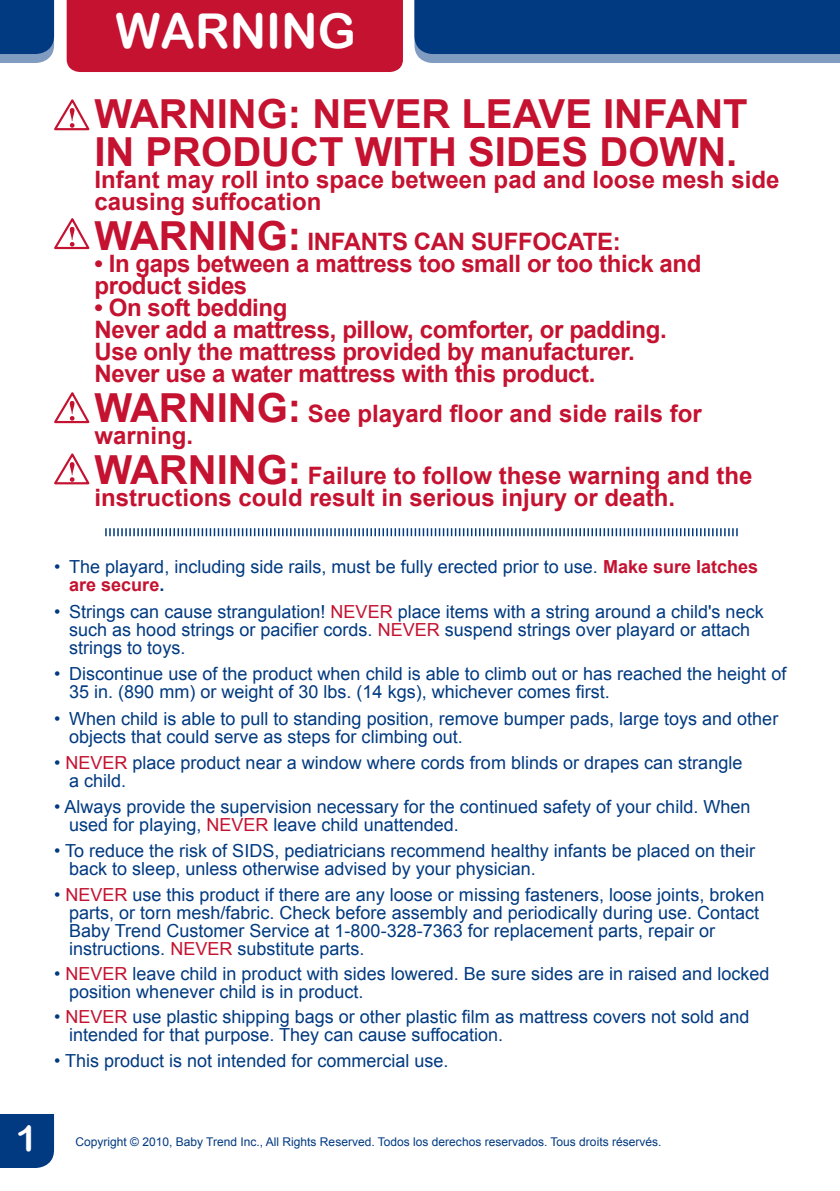
<style>
.page{position:relative;width:840px;height:1191px;background:#fff}
.page>*{position:absolute;margin:0;border:0;box-sizing:border-box;transform-origin:0 0}
.t1{font:48px "Arial Rounded MT Bold";color:#fff}
.t2{font:700 40px/38px "Arial";color:#c41230}
.t3{font:36px "Arial Rounded MT Bold";color:#fff}
.t4{font:700 24px/22px "Arial";letter-spacing:-.015em;color:#c41230}
.t5{font:18px/18px "Arial";color:#013a81}
.t6{font:12px "Arial";color:#013a81}
.s1{font-size:40px}
.s2{font-weight:700;color:#c41230}
.s3{font-weight:700}
.s4{color:#c41230}
</style>
<div class="page">
<div style="left:67px;top:0;width:336px;height:72px;background:#c41230"></div>
<svg style="left:414px;top:0;width:425px;height:63px;background:#13488a"></svg>
<div style="left:0;top:1114px;width:54px;height:54px;background:#013a81"></div>
<svg style="left:0;top:0;width:54px;height:63px;background:#174b8c"></svg>
<svg style="left:105px;top:528px;width:632px;height:8px"></svg>
<svg style="left:54px;top:99px;width:36px;height:32px"></svg>
<svg style="left:54px;top:218px;width:36px;height:32px"></svg>
<svg style="left:54px;top:392px;width:36px;height:32px"></svg>
<svg style="left:54px;top:453px;width:36px;height:32px"></svg>
<h1 class="t1" style="left:115px;top:2px;width:242px">WARNING</h1>
<h2 class="t2" style="left:94px;top:96px;width:654px">WARNING: NEVER LEAVE INFANT<br>IN PRODUCT WITH SIDES DOWN.</h2>
<h3 class="t4" style="left:94px;top:170px;width:686px">Infant may roll into space between pad and loose mesh side causing suffocation</h3>
<h3 class="t4" style="left:94px;top:232px;width:527px"><span class="s1">WARNING:</span> INFANTS CAN SUFFOCATE:</h3>
<h3 class="t4" style="left:94px;top:254px;width:608px">• In gaps between a mattress too small or too thick and product sides</h3>
<h3 class="t4" style="left:94px;top:298px;width:573px">• On soft bedding<br>Never add a mattress, pillow, comforter, or padding.<br>Use only the mattress provided by manufacturer.<br>Never use a water mattress with this product.</h3>
<h3 class="t4" style="left:94px;top:404px;width:608px"><span class="s1">WARNING:</span> See playard floor and side rails for warning.</h3>
<h3 class="t4" style="left:94px;top:466px;width:659px"><span class="s1">WARNING:</span> Failure to follow these warning and the instructions could result in serious injury or death.</h3>
<p class="t5" style="left:69px;top:558px;width:690px;text-indent:-15px">• The playard, including side rails, must be fully erected prior to use. <span class="s2">Make sure latches are secure</span><span class="s3">.</span></p>
<p class="t5" style="left:69px;top:602px;width:695px;text-indent:-15px">• Strings can cause strangulation! <span class="s4">NEVER</span> place items with a string around a child's neck such as hood strings or pacifier cords. <span class="s4">NEVER</span> suspend strings over playard or attach strings to toys.</p>
<p class="t5" style="left:69px;top:665px;width:718px;text-indent:-15px">• Discontinue use of the product when child is able to climb out or has reached the height of<br>35 in. (890 mm) or weight of 30 lbs. (14 kgs), whichever comes first.</p>
<p class="t5" style="left:69px;top:709px;width:710px;text-indent:-15px">• When child is able to pull to standing position, remove bumper pads, large toys and other objects that could serve as steps for climbing out.</p>
<p class="t5" style="left:69px;top:754px;width:674px;text-indent:-15px">• <span class="s4">NEVER</span> place product near a window where cords from blinds or drapes can strangle a child.</p>
<p class="t5" style="left:69px;top:798px;width:682px;text-indent:-15px">• Always provide the supervision necessary for the continued safety of your child. When used for playing, <span class="s4">NEVER</span> leave child unattended.</p>
<p class="t5" style="left:69px;top:841px;width:687px;text-indent:-15px">• To reduce the risk of SIDS, pediatricians recommend healthy infants be placed on their back to sleep, unless otherwise advised by your physician.</p>
<p class="t5" style="left:69px;top:886px;width:696px;text-indent:-15px">• <span class="s4">NEVER</span> use this product if there are any loose or missing fasteners, loose joints, broken parts, or torn mesh/fabric. Check before assembly and periodically during use. Contact Baby Trend Customer Service at 1-800-328-7363 for replacement parts, repair or instructions. <span class="s4">NEVER</span> substitute parts.</p>
<p class="t5" style="left:69px;top:965px;width:701px;text-indent:-15px">• <span class="s4">NEVER</span> leave child in product with sides lowered. Be sure sides are in raised and locked position whenever child is in product.</p>
<p class="t5" style="left:69px;top:1008px;width:681px;text-indent:-15px">• <span class="s4">NEVER</span> use plastic shipping bags or other plastic film as mattress covers not sold and intended for that purpose. They can cause suffocation.</p>
<p class="t5" style="left:54px;top:1051px;width:396px">• This product is not intended for commercial use.</p>
<h3 class="t3" style="left:16px;top:1117px;width:23px">1</h3>
<p class="t6" style="left:75px;top:1134px;width:587px">Copyright © 2010, Baby Trend Inc., All Rights Reserved. Todos los derechos reservados. Tous droits réservés.</p>
</div>
